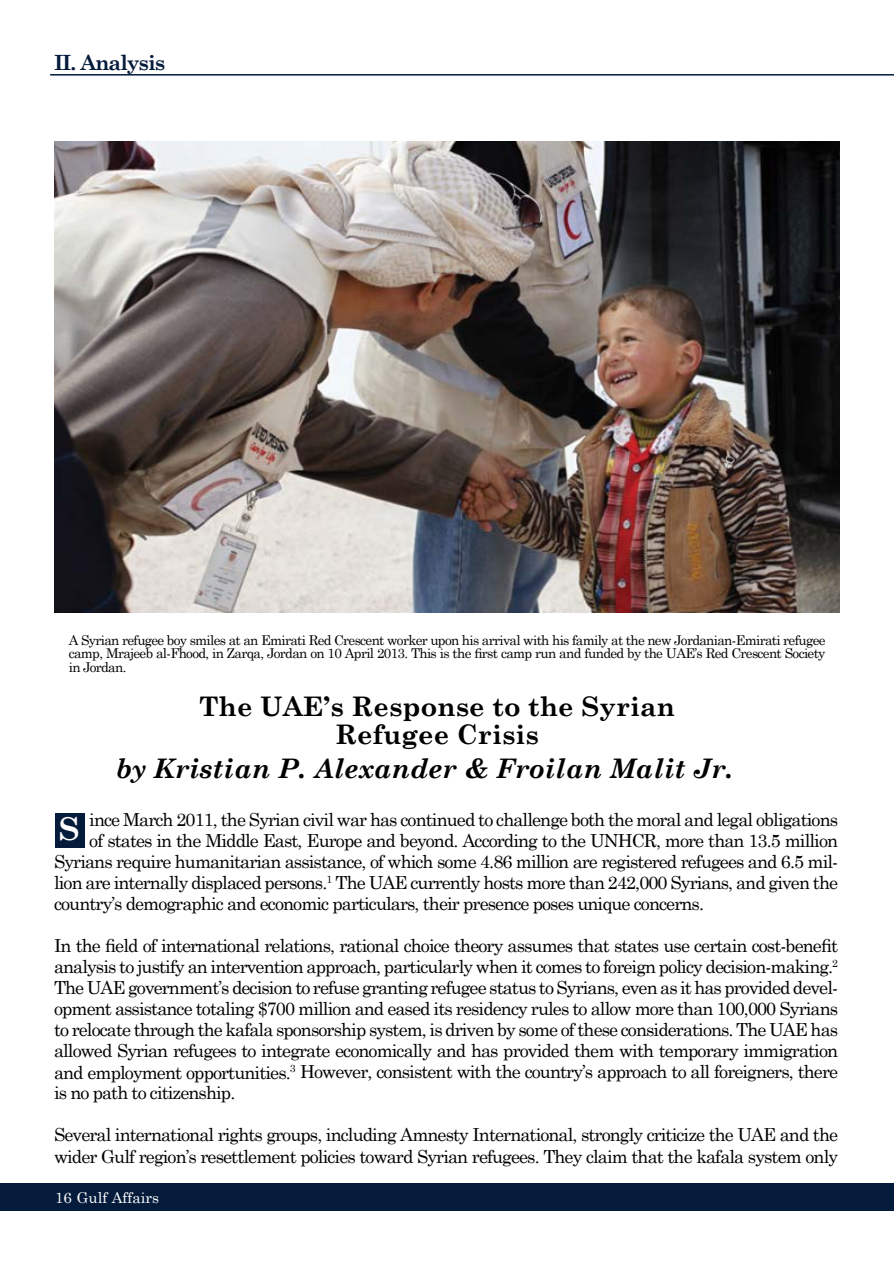
<style>
.page{position:relative;width:894px;height:1263px;background:#fff}
.page>*{position:absolute;margin:0;border:0;box-sizing:border-box;transform-origin:0 0}
.t1{font:700 31.5px "Century Schoolbook";color:#fff}
.t2{font:700 27px/28.5px "Century Schoolbook";color:#000;text-align:center}
.t3{font:italic 700 27px "Century Schoolbook";color:#000}
.t4{font:700 21px "Century Schoolbook";letter-spacing:-.05em;color:#051b3c}
.t5{font:18px/21px "Century Schoolbook";letter-spacing:-.05em;color:#000;text-align:justify}
.t6{font:15px "Century Schoolbook";color:#fff}
.t7{font:13.5px/13.5px "Century Schoolbook";letter-spacing:-.05em;color:#000;text-align:justify}
</style>
<div class="page">
<div style="left:0;top:1183px;width:893px;height:27px;background:#051b3c"></div>
<hr style="left:50px;top:74px;width:843px;height:2px;background:#051b3c">
<div style="left:55px;top:813px;width:30px;height:34px;background:#051b3c"></div>
<img style="left:54px;top:142px;width:785px;height:470px">
<p class="t4" style="left:54px;top:46px;width:113px">II. Analysis</p>
<p class="t7" style="left:69px;top:632px;width:758px">A Syrian refugee boy smiles at an Emirati Red Crescent worker upon his arrival with his family at the new Jordanian-Emirati refugee camp, Mrajeeb al-Fhood, in Zarqa, Jordan on 10 April 2013. This is the first camp run and funded by the UAE’s Red Crescent Society in Jordan.</p>
<h2 class="t2" style="left:199px;top:690px;width:477px">The UAE’s Response to the Syrian<br>Refugee Crisis</h2>
<h2 class="t3" style="left:116px;top:747px;width:618px">by Kristian P. Alexander &amp; Froilan Malit Jr.</h2>
<p class="t5" style="left:89px;top:808px;width:750px">ince March 2011, the Syrian civil war has continued to challenge both the moral and legal obligations</p>
<p class="t5" style="left:89px;top:829px;width:750px">of states in the Middle East, Europe and beyond. According to the UNHCR, more than 13.5 million</p>
<p class="t5" style="left:54px;top:850px;width:785px">Syrians require humanitarian assistance, of which some 4.86 million are registered refugees and 6.5 mil-</p>
<p class="t5" style="left:54px;top:871px;width:785px">lion are internally displaced persons.<sup>1</sup> The UAE currently hosts more than 242,000 Syrians, and given the</p>
<p class="t5" style="left:54px;top:892px;width:651px">country’s demographic and economic particulars, their presence poses unique concerns.</p>
<p class="t5" style="left:54px;top:934px;width:785px">In the field of international relations, rational choice theory assumes that states use certain cost-benefit analysis to justify an intervention approach, particularly when it comes to foreign policy decision-making.<sup>2<br></sup>The UAE government’s decision to refuse granting refugee status to Syrians, even as it has provided devel&shy;opment assistance totaling $700 million and eased its residency rules to allow more than 100,000 Syrians to relocate through the kafala sponsorship system, is driven by some of these considerations. The UAE has allowed Syrian refugees to integrate economically and has provided them with temporary immigration and employment opportunities.<sup>3</sup> However, consistent with the country’s approach to all foreigners, there is no path to citizenship.</p>
<p class="t5" style="left:54px;top:1123px;width:785px">Several international rights groups, including Amnesty International, strongly criticize the UAE and the wider Gulf region’s resettlement policies toward Syrian refugees. They claim that the kafala system only</p>
<h1 class="t1" style="left:59px;top:804px;width:23px">S</h1>
<p class="t6" style="left:55px;top:1185px;width:105px">16 Gulf Affairs</p>
</div>
